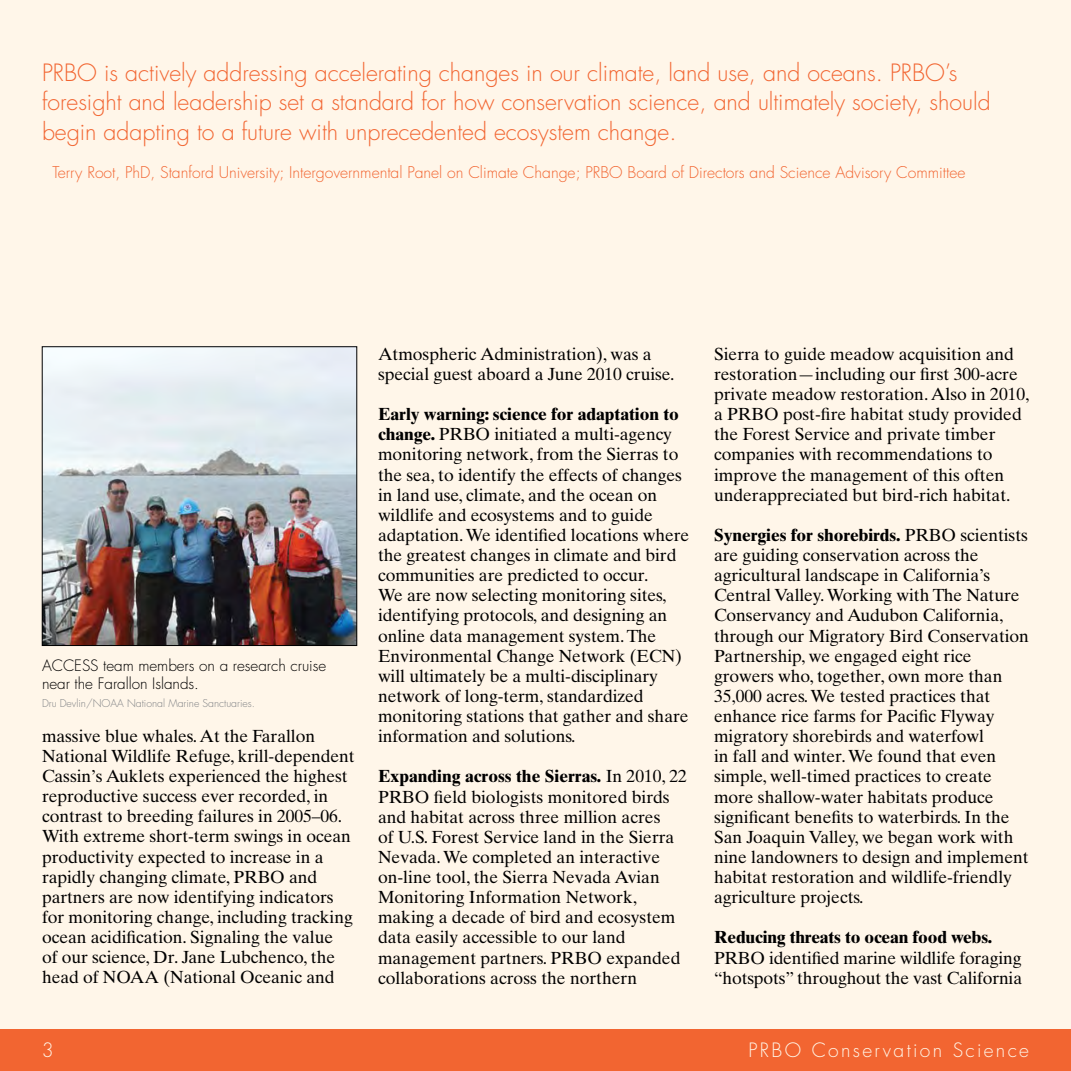
<style>
.page{position:relative;width:1071px;height:1071px;background:#fff6e9}
.page>*{position:absolute;margin:0;border:0;box-sizing:border-box;transform-origin:0 0}
.t1{font:300 23.1px/29.8px "Futura";color:#f26531}
.t2{font:300 19.25px "Futura";letter-spacing:.12em;color:#fff6e8}
.t3{font:17.5px/20.1px "Times Ten";letter-spacing:-.005em;color:#000}
.t4{font:700 17.5px "Times Ten";letter-spacing:-.01em;color:#000}
.t5{font:300 15.75px "Futura";color:#f26531}
.t6{font:300 15.4px/18.4px "Futura";letter-spacing:-.005em;color:#000}
.t7{font:300 10.5px "Futura";letter-spacing:-.005em;color:#808285}
.s1{font-weight:700}
</style>
<div class="page">
<img style="left:44px;top:348px;width:311px;height:296px">
<div style="left:42px;top:346px;width:315px;height:300px;border:1px solid #000"></div>
<div style="left:0;top:1029px;width:1071px;height:42px;background:#f26531"></div>
<p class="t1" style="left:42px;top:58px;width:950px">PRBO is actively addressing accelerating changes in our climate, land use, and oceans. PRBO’s foresight and leadership set a standard for how conservation science, and ultimately society, should begin adapting to a future with unprecedented ecosystem change.</p>
<p class="t5" style="left:52px;top:163px;width:914px">Terry Root, PhD, Stanford University; Intergovernmental Panel on Climate Change; PRBO Board of Directors and Science Advisory Committee</p>
<p class="t6" style="left:42px;top:657px;width:286px">ACCESS team members on a research cruise near the Farallon Islands.</p>
<p class="t7" style="left:42px;top:697px;width:214px">Dru Devlin/NOAA National Marine Sanctuaries.</p>
<p class="t3" style="left:42px;top:726px;width:314px">massive blue whales. At the Farallon National Wildlife Refuge, krill-dependent Cassin’s Auklets experienced the highest reproductive success ever recorded, in contrast to breeding failures in 2005–06.<br>With extreme short-term swings in ocean productivity expected to increase in a rapidly changing climate, PRBO and partners are now identifying indicators for monitoring change, including tracking ocean acidification. Signaling the value<br>of our science, Dr. Jane Lubchenco, the head of NOAA (National Oceanic and</p>
<p class="t3" style="left:378px;top:344px;width:298px">Atmospheric Administration), was a special guest aboard a June 2010 cruise.</p>
<p class="t3" style="left:378px;top:404px;width:313px"><span class="s1">Early warning: science for adaptation to change.</span> PRBO initiated a multi-agency monitoring network, from the Sierras to the sea, to identify the effects of changes in land use, climate, and the ocean on wildlife and ecosystems and to guide adaptation. We identified locations where the greatest changes in climate and bird communities are predicted to occur.<br>We are now selecting monitoring sites, identifying protocols, and designing an online data management system. The Environmental Change Network (ECN) will ultimately be a multi-disciplinary network of long-term, standardized monitoring stations that gather and share information and solutions.</p>
<p class="t3" style="left:378px;top:766px;width:310px"><span class="s1">Expanding across the Sierras.</span> In 2010, 22<br>PRBO field biologists monitored birds and habitat across three million acres<br>of U.S. Forest Service land in the Sierra Nevada. We completed an interactive on-line tool, the Sierra Nevada Avian Monitoring Information Network, making a decade of bird and ecosystem data easily accessible to our land management partners. PRBO expanded collaborations across the northern</p>
<p class="t3" style="left:714px;top:344px;width:317px">Sierra to guide meadow acquisition and restoration—including our first 300-acre private meadow restoration. Also in 2010, a PRBO post-fire habitat study provided the Forest Service and private timber companies with recommendations to improve the management of this often underappreciated but bird-rich habitat.</p>
<p class="t3" style="left:714px;top:525px;width:316px"><span class="s1">Synergies for shorebirds.</span> PRBO scientists are guiding conservation across the agricultural landscape in California’s Central Valley. Working with The Nature Conservancy and Audubon California, through our Migratory Bird Conservation Partnership, we engaged eight rice growers who, together, own more than 35,000 acres. We tested practices that enhance rice farms for Pacific Flyway migratory shorebirds and waterfowl<br>in fall and winter. We found that even simple, well-timed practices to create more shallow-water habitats produce significant benefits to waterbirds. In the San Joaquin Valley, we began work with nine landowners to design and implement habitat restoration and wildlife-friendly agriculture projects.</p>
<p class="t4" style="left:714px;top:927px;width:280px">Reducing threats to ocean food webs.</p>
<p class="t3" style="left:714px;top:947px;width:310px">PRBO identified marine wildlife foraging “hotspots” throughout the vast California</p>
<p class="t2" style="left:42px;top:1039px;width:13px">3</p>
<p class="t2" style="left:748px;top:1039px;width:282px">PRBO Conservation Science</p>
</div>
